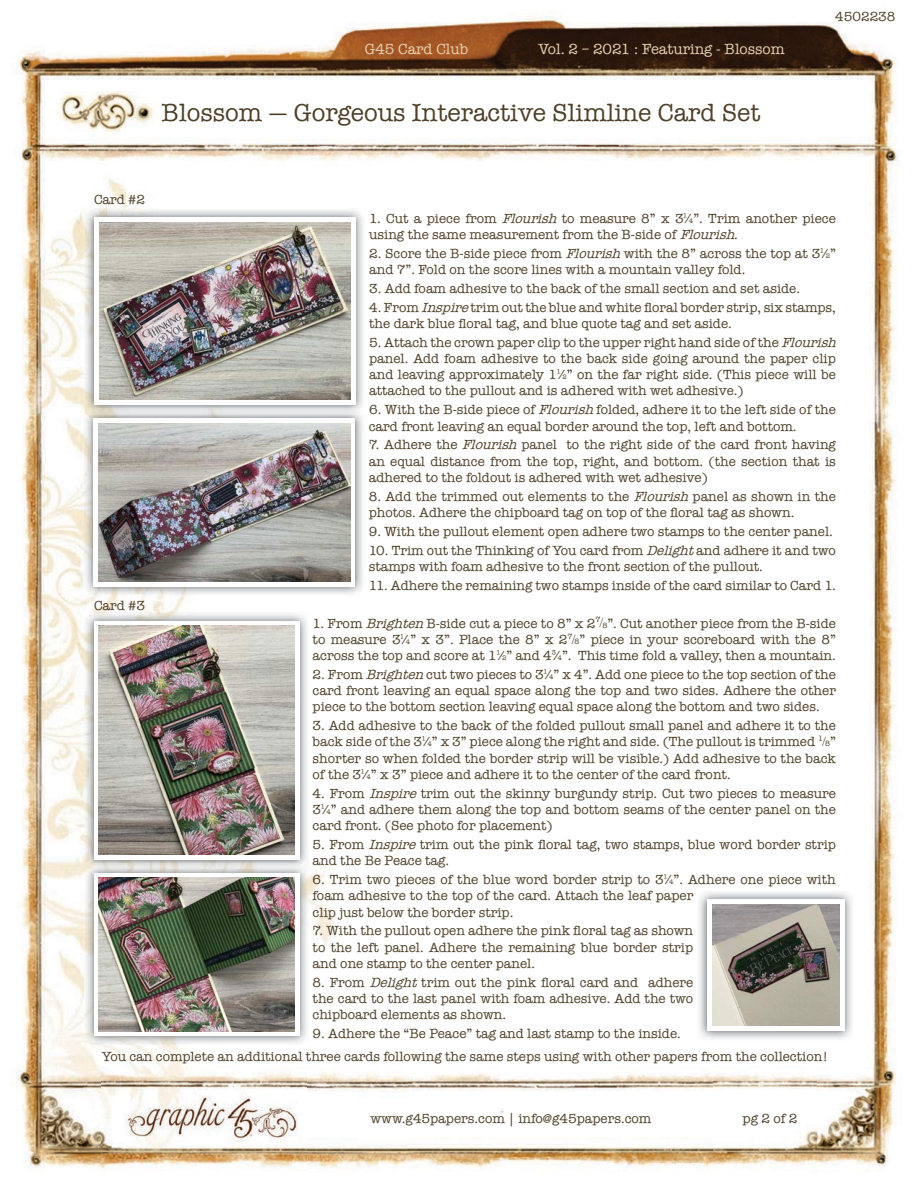
<style>
.page{position:relative;width:918px;height:1188px;background:#fff}
.page>*{position:absolute;margin:0;border:0;box-sizing:border-box;transform-origin:0 0}
.t1{font:25.2px "American Typewriter";color:#4e4029}
.t2{font:15px "American Typewriter";color:#e7d1b1}
.t3{font:13.5px/16.2px "American Typewriter";color:#4e4029}
.s1{font-style:italic}
.s2{font-size:13.65px}
.s3{font-size:7.8px}
</style>
<div class="page">
<img style="left:16px;top:26px;width:392px;height:232px">
<img style="left:408px;top:16px;width:306px;height:1153px">
<img style="left:714px;top:22px;width:184px;height:908px">
<img style="left:14px;top:258px;width:87px;height:910px">
<img style="left:357px;top:1075px;width:51px;height:93px">
<img style="left:101px;top:596px;width:85px;height:15px">
<img style="left:306px;top:873px;width:51px;height:295px">
<img style="left:817px;top:930px;width:79px;height:241px">
<img style="left:101px;top:1045px;width:205px;height:124px">
<img style="left:714px;top:1074px;width:103px;height:92px">
<img style="left:84px;top:208px;width:282px;height:201px">
<div style="left:94px;top:218px;width:262px;height:187px;background:#fff"></div>
<img style="left:84px;top:869px;width:225px;height:176px">
<div style="left:94px;top:873px;width:205px;height:162px;background:#fff"></div>
<img style="left:84px;top:611px;width:224px;height:253px">
<img style="left:84px;top:864px;width:219px;height:5px">
<svg style="left:94px;top:621px;width:205px;height:238px"></svg>
<img style="left:99px;top:222px;width:252px;height:178px">
<img style="left:84px;top:414px;width:279px;height:182px">
<svg style="left:94px;top:418px;width:261px;height:168px"></svg>
<img style="left:99px;top:423px;width:251px;height:158px">
<img style="left:99px;top:626px;width:195px;height:229px">
<img style="left:98px;top:877px;width:197px;height:155px">
<img style="left:697px;top:890px;width:157px;height:151px">
<div style="left:707px;top:900px;width:137px;height:131px;background:#fff"></div>
<img style="left:712px;top:905px;width:127px;height:121px">
<p class="t2" style="left:365px;top:37px;width:105px">G45 Card Club</p>
<p class="t2" style="left:538px;top:37px;width:248px">Vol. 2 – 2021 : Featuring - Blossom</p>
<h1 class="t1" style="left:162px;top:93px;width:600px">Blossom — Gorgeous Interactive Slimline Card Set</h1>
<p class="t3" style="left:835px;top:8px;width:62px">4502238</p>
<p class="t3" style="left:94px;top:191px;width:53px">Card #2</p>
<p class="t3" style="left:94px;top:597px;width:53px">Card #3</p>
<p class="t3" style="left:369px;top:210px;width:468px">1. Cut a piece from <span class="s1">Flourish</span>to measure 8” x 3¼”. Trim another piece using the same measurement from the B-side of <span class="s1">Flourish</span>.</p>
<p class="t3" style="left:369px;top:245px;width:468px">2. Score the B-side piece from <span class="s1">Flourish</span>with the 8” across the top at 3½” and 7”. Fold on the score lines with a mountain valley fold.</p>
<p class="t3" style="left:369px;top:280px;width:432px">3. Add foam adhesive to the back of the small section and set aside.</p>
<p class="t3" style="left:369px;top:299px;width:468px">4. From <span class="s1">Inspire</span>trim out the blue and white floral border strip, six stamps, the dark blue floral tag, and blue quote tag and set aside.</p>
<p class="t3" style="left:369px;top:334px;width:474px">5. Attach the crown paper clip to the upper right hand side of the <span class="s1">Flourish </span>panel. Add foam adhesive to the back side going around the paper clip and leaving approximately 1½” on the far right side. (This piece will be attached to the pullout and is adhered with wet adhesive.)</p>
<p class="t3" style="left:369px;top:401px;width:469px">6. With the B-side piece of <span class="s1">Flourish</span>folded, adhere it to the left side of the card front leaving an equal border around the top, left and bottom.</p>
<p class="t3" style="left:369px;top:436px;width:469px;text-align:justify">7. Adhere the <span class="s1">Flourish</span>panel to the right side of the card front having an equal distance from the top, right, and bottom. (the section that is adhered to the foldout is adhered with wet adhesive)</p>
<p class="t3" style="left:369px;top:488px;width:469px">8. Add the trimmed out elements to the <span class="s1">Flourish</span>panel as shown in the photos. Adhere the chipboard tag on top of the floral tag as shown.</p>
<p class="t3" style="left:369px;top:523px;width:466px">9. With the pullout element open adhere two stamps to the center panel.</p>
<p class="t3" style="left:369px;top:542px;width:469px">10. Trim out the Thinking of You card from <span class="s1">Delight</span>and adhere it and two stamps with foam adhesive to the front section of the pullout.</p>
<p class="t3" style="left:369px;top:577px;width:469px">11. Adhere the remaining two stamps inside of the card similar to Card 1.</p>
<p class="t3" style="left:313px;top:615px;width:525px;text-align:justify">1. From <span class="s1">Brighten</span>B-side cut a piece to 8” x 2<sup>7</sup><span class="s2">⁄</span><span class="s3">8</span>”. Cut another piece from the B-side to measure 3¼” x 3”. Place the 8” x 2<sup>7</sup><span class="s2">⁄</span><span class="s3">8</span>” piece in your scoreboard with the 8” across the top and score at 1½” and 4¾”. This time fold a valley, then a mountain.</p>
<p class="t3" style="left:313px;top:666px;width:525px;text-align:justify">2. From <span class="s1">Brighten</span>cut two pieces to 3¼” x 4”. Add one piece to the top section of the card front leaving an equal space along the top and two sides. Adhere the other piece to the bottom section leaving equal space along the bottom and two sides.</p>
<p class="t3" style="left:313px;top:717px;width:525px;text-align:justify">3. Add adhesive to the back of the folded pullout small panel and adhere it to the back side of the 3¼” x 3” piece along the right and side. (The pullout is trimmed <sup>1</sup><span class="s2">⁄</span><span class="s3">8</span>” shorter so when folded the border strip will be visible.) Add adhesive to the back of the 3¼” x 3” piece and adhere it to the center of the card front.</p>
<p class="t3" style="left:313px;top:785px;width:525px;text-align:justify">4. From <span class="s1">Inspire</span>trim out the skinny burgundy strip. Cut two pieces to measure 3¼” and adhere them along the top and bottom seams of the center panel on the card front. (See photo for placement)</p>
<p class="t3" style="left:313px;top:836px;width:525px">5. From <span class="s1">Inspire</span>trim out the pink floral tag, two stamps, blue word border strip and the Be Peace tag.</p>
<p class="t3" style="left:313px;top:871px;width:525px">6. Trim two pieces of the blue word border strip to 3¼”. Adhere one piece with foam adhesive to the top of the card. Attach the leaf paper<br>clip just below the border strip.</p>
<p class="t3" style="left:313px;top:922px;width:382px;text-align:justify">7. With the pullout open adhere the pink floral tag as shown to the left panel. Adhere the remaining blue border strip and one stamp to the center panel.</p>
<p class="t3" style="left:313px;top:974px;width:382px;text-align:justify">8. From <span class="s1">Delight</span>trim out the pink floral card and adhere the card to the last panel with foam adhesive. Add the two chipboard elements as shown.</p>
<p class="t3" style="left:102px;top:1022px;width:728px;line-height:23px;text-indent:211px">9. Adhere the “Be Peace” tag and last stamp to the inside.<br>You can complete an additional three cards following the same steps using with other papers from the collection!</p>
<p class="t3" style="left:370px;top:1110px;width:283px">www.g45papers.com | info@g45papers.com</p>
<p class="t3" style="left:743px;top:1110px;width:56px">pg 2 of 2</p>
</div>
